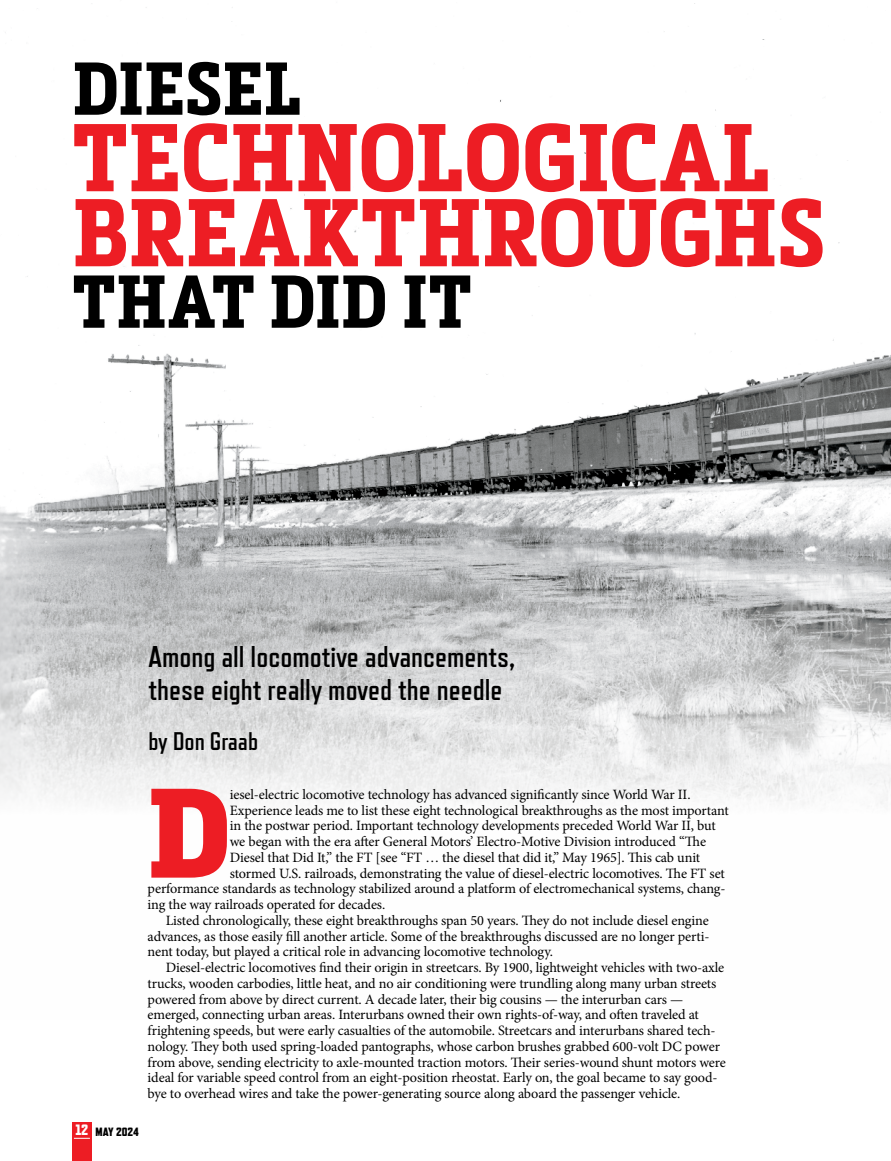
<style>
.page{position:relative;width:891px;height:1161px;background:#fff}
.page>*{position:absolute;margin:0;border:0;box-sizing:border-box;transform-origin:0 0}
.t1{font:900 124.95px "Metronic Slab Narrow";color:#ed1d24}
.t2{font:700 94.5px/75px "Metronic Slab Narrow";color:#ed1d24}
.t3{font:700 73.5px "Metronic Slab Narrow";letter-spacing:.005em;color:#000}
.t4{font:700 30px/33px "Refrigerator Deluxe";color:#000}
.t5{font:700 25.5px "Refrigerator Deluxe";color:#000}
.t6{font:14.25px "Minion Pro";letter-spacing:-.01em;color:#000}
.t7{font:800 12px "Refrigerator Deluxe";color:#000}
.s1{font-size:15px;color:#fff}
</style>
<div class="page">
<img style="left:0;top:3px;width:891px;height:802px">
<div style="left:72px;top:1122px;width:20px;height:39px;background:#ed1d24"></div>
<svg style="left:74px;top:1138px;width:16px;height:1px"></svg>
<h3 class="t3" style="left:73px;top:45px;width:230px">DIESEL</h3>
<h2 class="t2" style="left:73px;top:121px;width:754px">TECHNOLOGICAL<br>BREAKTHROUGHS</h2>
<h3 class="t3" style="left:73px;top:258px;width:400px">THAT DID IT</h3>
<h3 class="t4" style="left:148px;top:640px;width:368px">Among all locomotive advancements, these eight really moved the needle</h3>
<h3 class="t5" style="left:148px;top:727px;width:111px">by Don Graab</h3>
<h1 class="t1" style="left:148px;top:755px;width:85px">D</h1>
<p class="t6" style="left:230px;top:785px;width:462px">iesel-electric locomotive technology has advanced significantly since World War II.</p>
<p class="t6" style="left:230px;top:801px;width:501px">Experience leads me to list these eight technological breakthroughs as the most important</p>
<p class="t6" style="left:230px;top:816px;width:487px">in the postwar period. Important technology developments preceded World War II, but</p>
<p class="t6" style="left:230px;top:832px;width:478px">we began with the era after General Motors’ Electro-Motive Division introduced “The</p>
<p class="t6" style="left:230px;top:848px;width:472px">Diesel that Did It,” the FT [see “FT … the diesel that did it,” May 1965]. This cab unit</p>
<p class="t6" style="left:230px;top:864px;width:497px">stormed U.S. railroads, demonstrating the value of diesel-electric locomotives. The FT set</p>
<p class="t6" style="left:148px;top:879px;width:579px">performance standards as technology stabilized around a platform of electromechanical systems, chang-</p>
<p class="t6" style="left:148px;top:895px;width:239px">ing the way railroads operated for decades.</p>
<p class="t6" style="left:166px;top:911px;width:545px">Listed chronologically, these eight breakthroughs span 50 years. They do not include diesel engine</p>
<p class="t6" style="left:148px;top:927px;width:563px">advances, as those easily fill another article. Some of the breakthroughs discussed are no longer perti-</p>
<p class="t6" style="left:148px;top:942px;width:407px">nent today, but played a critical role in advancing locomotive technology.</p>
<p class="t6" style="left:166px;top:958px;width:560px">Diesel-electric locomotives find their origin in streetcars. By 1900, lightweight vehicles with two-axle</p>
<p class="t6" style="left:148px;top:974px;width:570px">trucks, wooden carbodies, little heat, and no air conditioning were trundling along many urban streets</p>
<p class="t6" style="left:148px;top:990px;width:537px">powered from above by direct current. A decade later, their big cousins — the interurban cars —</p>
<p class="t6" style="left:148px;top:1005px;width:553px">emerged, connecting urban areas. Interurbans owned their own rights-of-way, and often traveled at</p>
<p class="t6" style="left:148px;top:1021px;width:570px">frightening speeds, but were early casualties of the automobile. Streetcars and interurbans shared tech-</p>
<p class="t6" style="left:148px;top:1037px;width:574px">nology. They both used spring-loaded pantographs, whose carbon brushes grabbed 600-volt DC power</p>
<p class="t6" style="left:148px;top:1052px;width:580px">from above, sending electricity to axle-mounted traction motors. Their series-wound shunt motors were</p>
<p class="t6" style="left:148px;top:1068px;width:571px">ideal for variable speed control from an eight-position rheostat. Early on, the goal became to say good-</p>
<p class="t6" style="left:148px;top:1084px;width:534px">bye to overhead wires and take the power-generating source along aboard the passenger vehicle.</p>
<p class="t7" style="left:76px;top:1124px;width:65px"><span class="s1">12</span> MAY 2024</p>
</div>
